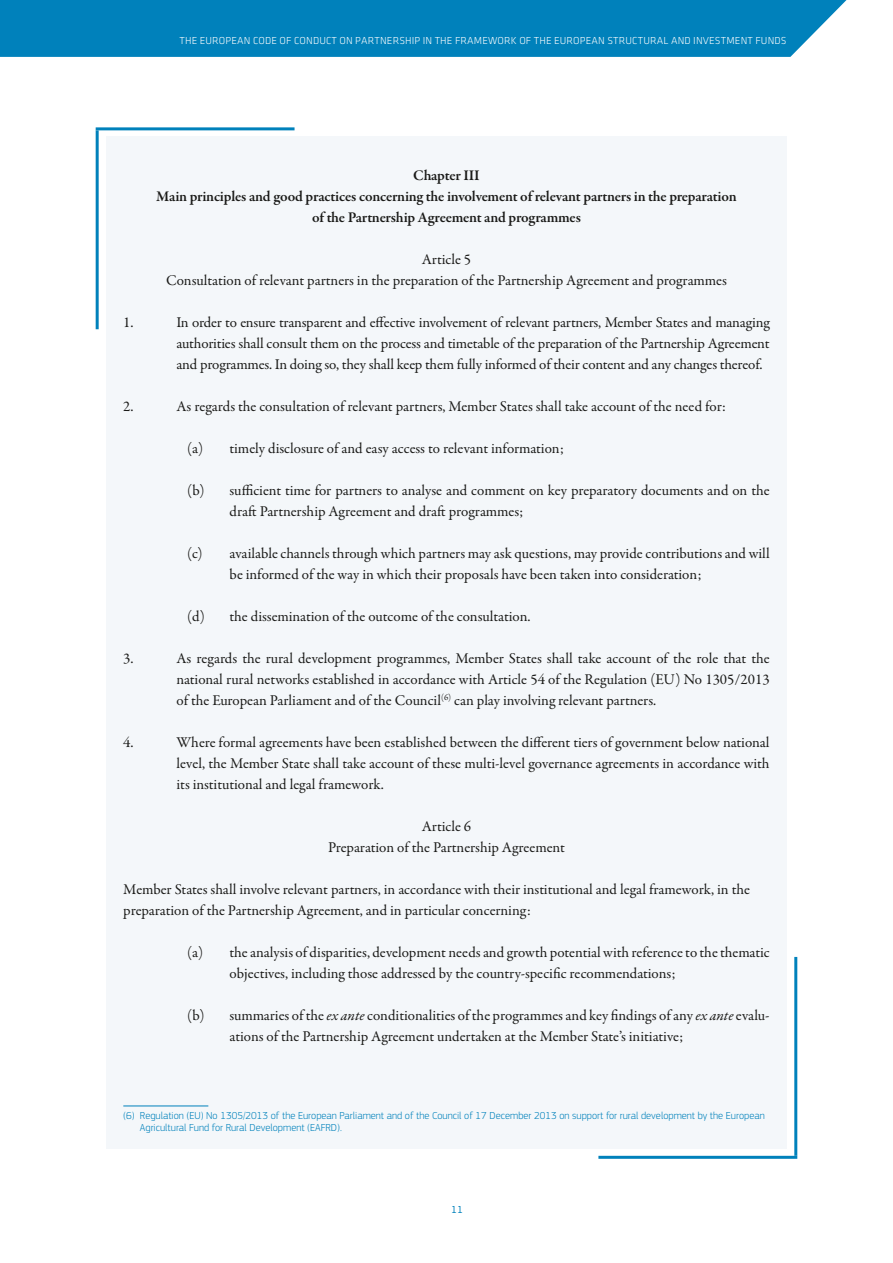
<style>
.page{position:relative;width:893px;height:1263px;background:#fff}
.page>*{position:absolute;margin:0;border:0;box-sizing:border-box;transform-origin:0 0}
.body_reglement_bulle{font:15px/21px "Garamond Premr Pro";color:#1a1a18}
.body_reglement{font:15px/21px "Garamond Premr Pro";color:#1a1a18}
.body_centré{font:600 15px/21px "Garamond Premr Pro";letter-spacing:-.015em;color:#1a1a18;text-align:center}
.body_centré-2{font:15px/21px "Garamond Premr Pro";color:#1a1a18;text-align:center}
.FOOT{font:300 10.5px/12.6px "EC Square Sans Pro";color:#0081bb}
.t1{font:10.5px "Klavika Light Caps SC";letter-spacing:.015em;color:#fff}
.t2{font:10.5px "EC Square Sans Pro";color:#0081bb}
.s1{font-style:italic}
</style>
<div class="page">
<div style="left:0;top:0;width:847px;height:57px;background:#0081bb"></div>
<hr style="left:794px;top:957px;width:3px;height:199px;background:#0081bb">
<hr style="left:598px;top:1156px;width:199px;height:3px;background:#0081bb">
<hr style="left:96px;top:130px;width:3px;height:199px;background:#0081bb">
<hr style="left:96px;top:127px;width:199px;height:3px;background:#0081bb">
<div style="left:106px;top:136px;width:681px;height:1012px;background:#f4f7fa"></div>
<hr style="left:123px;top:1106px;width:85px;height:1px;background:#0081bb">
<p class="t1" style="left:179px;top:35px;width:609px">THE EUROPEAN CODE OF CONDUCT ON PARTNERSHIP IN THE FRAMEWORK OF THE EUROPEAN STRUCTURAL AND INVESTMENT FUNDS</p>
<p class="body_centré" style="left:156px;top:165px;width:582px">Chapter III<br>Main principles and good practices concerning the involvement of relevant partners in the preparation of the Partnership Agreement and programmes</p>
<p class="body_centré-2" style="left:166px;top:249px;width:562px">Article 5<br>Consultation of relevant partners in the preparation of the Partnership Agreement and programmes</p>
<p class="body_reglement_bulle" style="left:123px;top:312px;width:12px">1.</p>
<p class="body_reglement_bulle" style="left:176px;top:312px;width:595px;text-align:justify">In order to ensure transparent and effective involvement of relevant partners, Member States and managing authorities shall consult them on the process and timetable of the preparation of the Partnership Agreement and programmes. In doing so, they shall keep them fully informed of their content and any changes thereof.</p>
<p class="body_reglement_bulle" style="left:123px;top:396px;width:12px">2.</p>
<p class="body_reglement_bulle" style="left:176px;top:396px;width:551px">As regards the consultation of relevant partners, Member States shall take account of the need for:</p>
<p class="body_reglement_bulle" style="left:187px;top:438px;width:378px">(a) timely disclosure of and easy access to relevant information;</p>
<p class="body_reglement_bulle" style="left:230px;top:480px;width:541px;text-indent:-43px">(b) sufficient time for partners to analyse and comment on key preparatory documents and on the draft Partnership Agreement and draft programmes;</p>
<p class="body_reglement_bulle" style="left:230px;top:543px;width:542px;text-indent:-43px">(c) available channels through which partners may ask questions, may provide contributions and will be informed of the way in which their proposals have been taken into consideration;</p>
<p class="body_reglement_bulle" style="left:187px;top:606px;width:345px">(d) the dissemination of the outcome of the consultation.</p>
<p class="body_reglement_bulle" style="left:123px;top:648px;width:12px">3.</p>
<p class="body_reglement_bulle" style="left:176px;top:648px;width:595px;text-align:justify">As regards the rural development programmes, Member States shall take account of the role that the national rural networks established in accordance with Article 54 of the Regulation (EU) No 1305/2013 of the European Parliament and of the Council<sup>(6)</sup> can play involving relevant partners.</p>
<p class="body_reglement_bulle" style="left:123px;top:732px;width:12px">4.</p>
<p class="body_reglement_bulle" style="left:176px;top:732px;width:595px;text-align:justify">Where formal agreements have been established between the different tiers of government below national level, the Member State shall take account of these multi-level governance agreements in accordance with its institutional and legal framework.</p>
<p class="body_centré-2" style="left:328px;top:816px;width:238px">Article 6<br>Preparation of the Partnership Agreement</p>
<p class="body_reglement" style="left:123px;top:879px;width:628px">Member States shall involve relevant partners, in accordance with their institutional and legal framework, in the preparation of the Partnership Agreement, and in particular concerning:</p>
<p class="body_reglement_bulle" style="left:230px;top:942px;width:542px;text-indent:-43px">(a) the analysis of disparities, development needs and growth potential with reference to the thematic objectives, including those addressed by the country-specific recommendations;</p>
<p class="body_reglement_bulle" style="left:230px;top:1005px;width:542px;text-indent:-43px">(b) summaries of the <span class="s1">ex ante</span> conditionalities of the programmes and key findings of any <span class="s1">ex ante</span> evalu&shy;ations of the Partnership Agreement undertaken at the Member State’s initiative;</p>
<p class="FOOT" style="left:140px;top:1109px;width:626px;text-indent:-17px">(6) Regulation (EU) No 1305/2013 of the European Parliament and of the Council of 17 December 2013 on support for rural development by the European<br>Agricultural Fund for Rural Development (EAFRD).</p>
<p class="t2" style="left:451px;top:1203px;width:13px">11</p>
</div>
